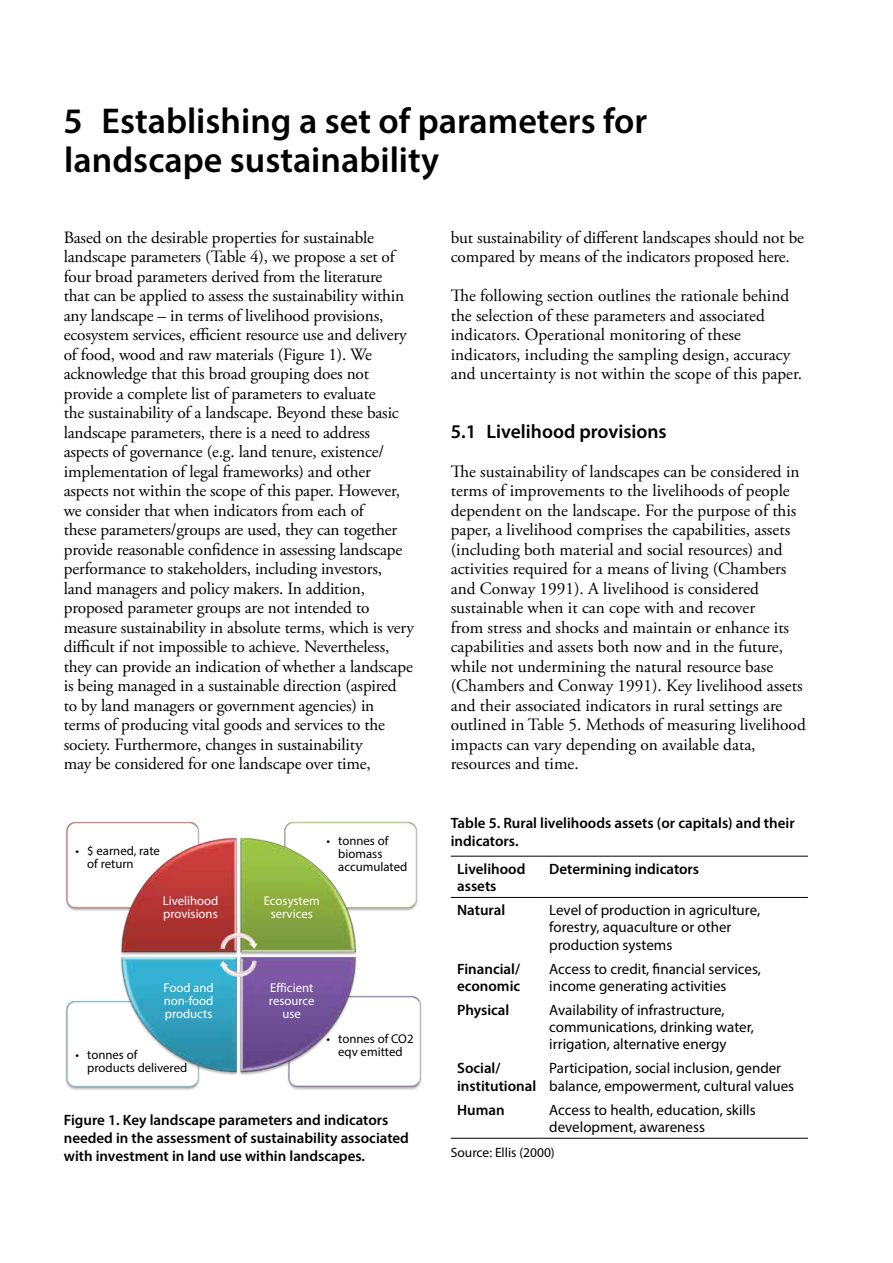
<style>
.page{position:relative;width:893px;height:1263px;background:#fff}
.page>*{position:absolute;margin:0;border:0;box-sizing:border-box;transform-origin:0 0}
.t1{font:600 36px/38.2px "Myriad Pro";color:#000}
.t2{font:600 19.5px "Myriad Pro";color:#000}
.t3{font:17.25px/19.5px "Adobe Garamond Pro";letter-spacing:-.01em;color:#000}
.t4{font:15px/17.2px "Myriad Pro";color:#000}
.t5{font:600 15px/17.2px "Myriad Pro";color:#000}
.t6{font:13.5px "Myriad Pro";color:#000}
.t7{font:12.75px/12.8px "Myriad Pro";color:#010101}
.t8{font:12.75px/12.8px "Myriad Pro";color:#fff;text-align:center}
</style>
<div class="page">
<img style="left:287px;top:995px;width:135px;height:95px">
<img style="left:65px;top:1000px;width:135px;height:90px">
<img style="left:283px;top:821px;width:135px;height:90px">
<img style="left:65px;top:821px;width:135px;height:90px">
<img style="left:119px;top:836px;width:119px;height:119px">
<img style="left:239px;top:836px;width:120px;height:119px">
<img style="left:240px;top:956px;width:119px;height:120px">
<img style="left:119px;top:956px;width:121px;height:120px">
<img style="left:218px;top:931px;width:43px;height:22px">
<img style="left:217px;top:959px;width:43px;height:22px">
<hr style="left:451px;top:1138px;width:92px;height:1px;background:#000">
<hr style="left:543px;top:1138px;width:265px;height:1px;background:#000">
<hr style="left:451px;top:856px;width:92px;height:1px;background:#000">
<hr style="left:543px;top:856px;width:265px;height:1px;background:#000">
<hr style="left:451px;top:897px;width:92px;height:1px;background:#000">
<hr style="left:543px;top:897px;width:265px;height:1px;background:#000">
<h1 class="t1" style="left:63px;top:101px;width:585px">5 Establishing a set of parameters for landscape sustainability</h1>
<p class="t3" style="left:64px;top:228px;width:352px">Based on the desirable properties for sustainable landscape parameters (Table 4), we propose a set of four broad parameters derived from the literature<br>that can be applied to assess the sustainability within any landscape – in terms of livelihood provisions, ecosystem services, efficient resource use and delivery of food, wood and raw materials (Figure 1). We acknowledge that this broad grouping does not provide a complete list of parameters to evaluate<br>the sustainability of a landscape. Beyond these basic landscape parameters, there is a need to address aspects of governance (e.g. land tenure, existence/ implementation of legal frameworks) and other aspects not within the scope of this paper. However, we consider that when indicators from each of<br>these parameters/groups are used, they can together provide reasonable confidence in assessing landscape performance to stakeholders, including investors, land managers and policy makers. In addition, proposed parameter groups are not intended to measure sustainability in absolute terms, which is very difficult if not impossible to achieve. Nevertheless, they can provide an indication of whether a landscape is being managed in a sustainable direction (aspired to by land managers or government agencies) in terms of producing vital goods and services to the society. Furthermore, changes in sustainability<br>may be considered for one landscape over time,</p>
<p class="t7" style="left:87px;top:844px;width:74px;text-indent:-12px">• $ earned, rate of return</p>
<p class="t8" style="left:163px;top:894px;width:57px;text-align:left">Livelihood provisions</p>
<p class="t8" style="left:164px;top:981px;width:52px;text-align:justify">Food and non-food products</p>
<p class="t7" style="left:338px;top:834px;width:71px;text-indent:-12px">• tonnes of biomass accumulated</p>
<p class="t8" style="left:264px;top:894px;width:58px">Ecosystem services</p>
<p class="t8" style="left:269px;top:981px;width:47px">Efficient resource use</p>
<p class="t7" style="left:326px;top:1032px;width:89px">• tonnes of CO2</p>
<p class="t7" style="left:76px;top:1048px;width:63px">• tonnes of</p>
<p class="t7" style="left:338px;top:1045px;width:66px">eqv emitted</p>
<p class="t7" style="left:87px;top:1061px;width:101px">products delivered</p>
<p class="t5" style="left:64px;top:1110px;width:347px;line-height:18px">Figure 1. Key landscape parameters and indicators needed in the assessment of sustainability associated with investment in land use within landscapes.</p>
<p class="t3" style="left:451px;top:228px;width:355px">but sustainability of different landscapes should not be compared by means of the indicators proposed here.</p>
<p class="t3" style="left:451px;top:287px;width:353px">The following section outlines the rationale behind the selection of these parameters and associated indicators. Operational monitoring of these indicators, including the sampling design, accuracy and uncertainty is not within the scope of this paper.</p>
<p class="t2" style="left:451px;top:419px;width:217px">5.1 Livelihood provisions</p>
<p class="t3" style="left:451px;top:462px;width:357px">The sustainability of landscapes can be considered in terms of improvements to the livelihoods of people dependent on the landscape. For the purpose of this paper, a livelihood comprises the capabilities, assets (including both material and social resources) and activities required for a means of living (Chambers and Conway 1991). A livelihood is considered sustainable when it can cope with and recover<br>from stress and shocks and maintain or enhance its capabilities and assets both now and in the future, while not undermining the natural resource base (Chambers and Conway 1991). Key livelihood assets and their associated indicators in rural settings are outlined in Table 5. Methods of measuring livelihood impacts can vary depending on available data, resources and time.</p>
<p class="t5" style="left:451px;top:814px;width:345px">Table 5. Rural livelihoods assets (or capitals) and their indicators.</p>
<p class="t5" style="left:457px;top:860px;width:70px">Livelihood assets</p>
<p class="t5" style="left:549px;top:860px;width:151px">Determining indicators</p>
<p class="t5" style="left:457px;top:901px;width:50px">Natural</p>
<p class="t4" style="left:549px;top:901px;width:212px">Level of production in agriculture, forestry, aquaculture or other production systems</p>
<p class="t5" style="left:457px;top:959px;width:65px">Financial/ economic</p>
<p class="t4" style="left:549px;top:960px;width:213px">Access to credit, financial services, income generating activities</p>
<p class="t5" style="left:457px;top:1001px;width:54px">Physical</p>
<p class="t4" style="left:549px;top:1001px;width:206px">Availability of infrastructure, communications, drinking water, irrigation, alternative energy</p>
<p class="t5" style="left:457px;top:1059px;width:81px">Social/ institutional</p>
<p class="t4" style="left:549px;top:1059px;width:246px">Participation, social inclusion, gender balance, empowerment, cultural values</p>
<p class="t5" style="left:457px;top:1100px;width:49px">Human</p>
<p class="t4" style="left:549px;top:1101px;width:208px">Access to health, education, skills development, awareness</p>
<p class="t6" style="left:451px;top:1144px;width:106px">Source: Ellis (2000)</p>
</div>
